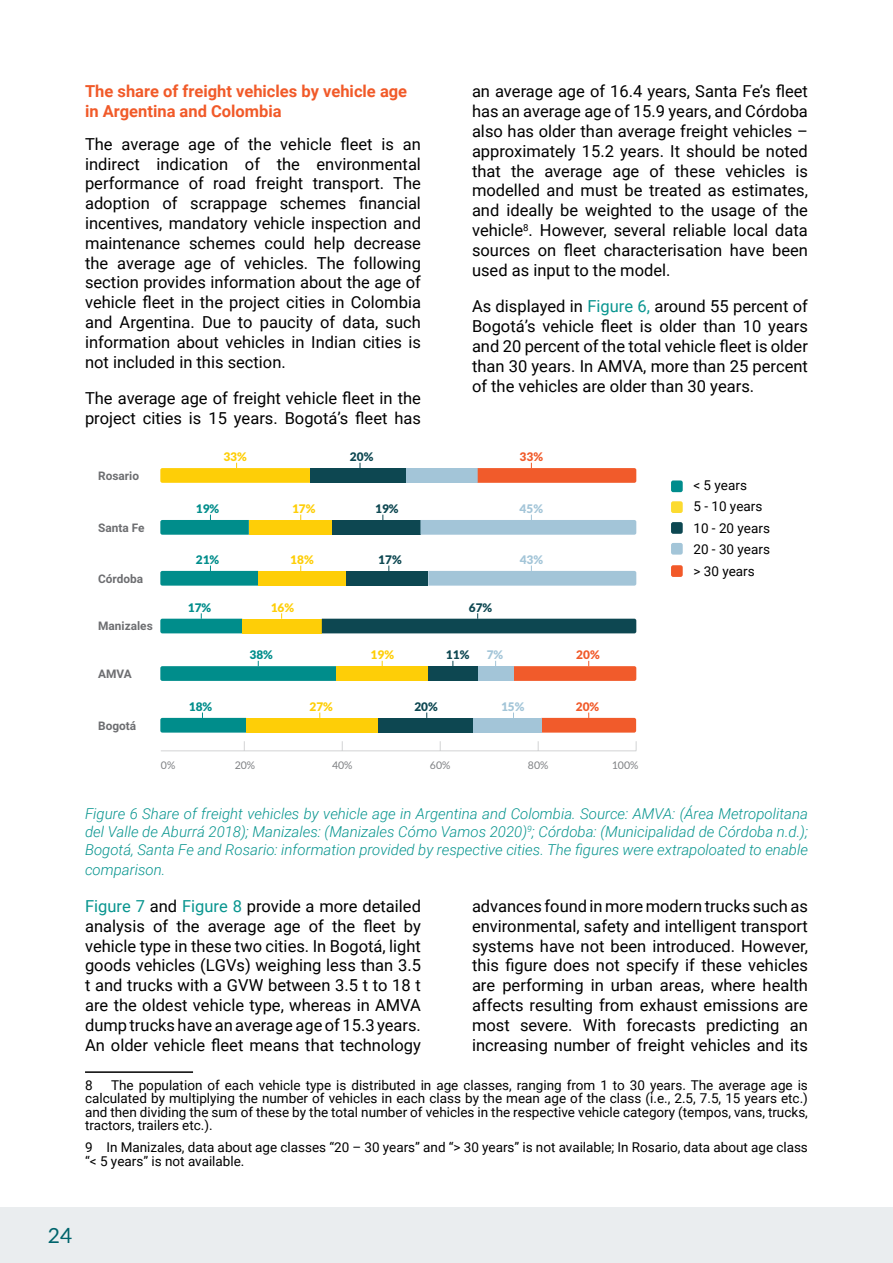
<style>
.page{position:relative;width:893px;height:1263px;background:#fff}
.page>*{position:absolute;margin:0;border:0;box-sizing:border-box;transform-origin:0 0}
.t1{font:21px "Lato";color:#00646c}
.t2{font:16.5px/19.8px "Roboto";color:#000;text-align:justify}
.t3{font:700 16.5px/19.8px "Roboto";color:#f15a29}
.t4{font:italic 300 15px/18px "Roboto";color:#08958f;text-align:justify}
.t5{font:13.5px/13.5px "Roboto";color:#000}
.t6{font:700 11.85px "Roboto";color:#6d6e71}
.t7{font:900 11.85px "Lato";color:#fece07}
.t8{font:900 11.85px "Lato";color:#0d4751}
.t9{font:900 11.85px "Lato";color:#008d8b}
.t10{font:900 11.85px "Lato";color:#a3c5d8}
.t11{font:900 11.85px "Lato";color:#f15b2b}
.t12{font:10.5px "Lato";color:#808285}
.s1{color:#08958f}
</style>
<div class="page">
<div style="left:0;top:1208px;width:893px;height:55px;background:#eaedef"></div>
<hr style="left:85px;top:1071px;width:108px;height:2px;background:#000">
<hr style="left:161px;top:750px;width:475px;height:1px;background:#d2d3d4">
<div style="left:378px;top:718px;width:95px;height:15px;background:#0d4751"></div>
<div style="left:246px;top:718px;width:132px;height:15px;background:#fece07"></div>
<div style="left:473px;top:718px;width:68px;height:15px;background:#a3c5d8"></div>
<svg style="left:160px;top:712px;width:86px;height:21px"></svg>
<svg style="left:541px;top:712px;width:95px;height:21px"></svg>
<div style="left:337px;top:666px;width:91px;height:15px;background:#fece07"></div>
<div style="left:428px;top:666px;width:50px;height:15px;background:#0d4751"></div>
<svg style="left:160px;top:661px;width:177px;height:20px"></svg>
<svg style="left:513px;top:661px;width:123px;height:20px"></svg>
<div style="left:478px;top:666px;width:35px;height:15px;background:#a3c5d8"></div>
<div style="left:258px;top:571px;width:89px;height:15px;background:#fece07"></div>
<div style="left:347px;top:571px;width:81px;height:15px;background:#0d4751"></div>
<svg style="left:160px;top:566px;width:98px;height:20px"></svg>
<svg style="left:428px;top:566px;width:208px;height:20px"></svg>
<div style="left:332px;top:520px;width:88px;height:15px;background:#0d4751"></div>
<div style="left:249px;top:520px;width:83px;height:15px;background:#fece07"></div>
<svg style="left:160px;top:515px;width:89px;height:20px"></svg>
<svg style="left:420px;top:515px;width:216px;height:20px"></svg>
<div style="left:310px;top:468px;width:96px;height:15px;background:#0d4751"></div>
<div style="left:406px;top:468px;width:71px;height:15px;background:#a3c5d8"></div>
<svg style="left:160px;top:463px;width:150px;height:20px"></svg>
<svg style="left:478px;top:463px;width:158px;height:20px"></svg>
<div style="left:242px;top:619px;width:80px;height:14px;background:#fece07"></div>
<svg style="left:160px;top:613px;width:82px;height:20px"></svg>
<svg style="left:322px;top:613px;width:314px;height:20px"></svg>
<div style="left:671px;top:480px;width:12px;height:12px;background:#008c8c;border-radius:2px"></div>
<div style="left:671px;top:522px;width:12px;height:12px;background:#0c4751;border-radius:2px"></div>
<div style="left:671px;top:565px;width:12px;height:12px;background:#f25929;border-radius:2px"></div>
<div style="left:671px;top:501px;width:12px;height:12px;background:#fcdb30;border-radius:2px"></div>
<div style="left:671px;top:543px;width:12px;height:12px;background:#a3c5d8;border-radius:2px"></div>
<p class="t3" style="left:85px;top:81px;width:324px">The share of freight vehicles by vehicle age in Argentina and Colombia</p>
<p class="t2" style="left:85px;top:133px;width:337px">The average age of the vehicle fleet is an indirect indication of the environmental performance of road freight transport. The adoption of scrappage schemes financial incentives, mandatory vehicle inspection and maintenance schemes could help decrease the average age of vehicles. The following section provides information about the age of vehicle fleet in the project cities in Colombia and Argentina. Due to paucity of data, such information about vehicles in Indian cities is not included in this section.</p>
<p class="t2" style="left:85px;top:388px;width:337px">The average age of freight vehicle fleet in the project cities is 15 years. Bogotá’s fleet has</p>
<p class="t2" style="left:472px;top:81px;width:337px">an average age of 16.4 years, Santa Fe’s fleet has an average age of 15.9 years, and Córdoba also has older than average freight vehicles – approximately 15.2 years. It should be noted that the average age of these vehicles is modelled and must be treated as estimates, and ideally be weighted to the usage of the vehicle<sup>8</sup>. However, several reliable local data sources on fleet characterisation have been used as input to the model.</p>
<p class="t2" style="left:472px;top:296px;width:337px">As displayed in <span class="s1">Figure 6,</span> around 55 percent of Bogotá’s vehicle fleet is older than 10 years and 20 percent of the total vehicle fleet is older than 30 years. In AMVA, more than 25 percent of the vehicles are older than 30 years.</p>
<p class="t6" style="left:98px;top:467px;width:42px">Rosario</p>
<p class="t6" style="left:98px;top:519px;width:48px">Santa Fe</p>
<p class="t6" style="left:98px;top:570px;width:47px">Córdoba</p>
<p class="t6" style="left:98px;top:618px;width:56px">Manizales</p>
<p class="t6" style="left:98px;top:665px;width:35px">AMVA</p>
<p class="t6" style="left:98px;top:717px;width:40px">Bogotá</p>
<p class="t7" style="left:223px;top:450px;width:25px">33%</p>
<p class="t8" style="left:350px;top:450px;width:25px">20%</p>
<p class="t11" style="left:520px;top:450px;width:25px">33%</p>
<p class="t9" style="left:196px;top:502px;width:25px">19%</p>
<p class="t7" style="left:292px;top:502px;width:25px">17%</p>
<p class="t8" style="left:375px;top:502px;width:25px">19%</p>
<p class="t10" style="left:520px;top:502px;width:25px">45%</p>
<p class="t9" style="left:196px;top:553px;width:25px">21%</p>
<p class="t7" style="left:290px;top:553px;width:25px">18%</p>
<p class="t8" style="left:378px;top:553px;width:25px">17%</p>
<p class="t10" style="left:520px;top:553px;width:25px">43%</p>
<p class="t9" style="left:188px;top:600px;width:25px">17%</p>
<p class="t7" style="left:271px;top:600px;width:25px">16%</p>
<p class="t8" style="left:469px;top:600px;width:25px">67%</p>
<p class="t9" style="left:249px;top:648px;width:25px">38%</p>
<p class="t7" style="left:371px;top:648px;width:25px">19%</p>
<p class="t8" style="left:446px;top:648px;width:25px">11%</p>
<p class="t10" style="left:487px;top:648px;width:18px">7%</p>
<p class="t11" style="left:576px;top:648px;width:25px">20%</p>
<p class="t9" style="left:189px;top:700px;width:25px">18%</p>
<p class="t7" style="left:310px;top:700px;width:25px">27%</p>
<p class="t8" style="left:414px;top:700px;width:25px">20%</p>
<p class="t10" style="left:501px;top:700px;width:25px">15%</p>
<p class="t11" style="left:576px;top:700px;width:25px">20%</p>
<p class="t12" style="left:161px;top:759px;width:16px">0%</p>
<p class="t12" style="left:235px;top:759px;width:22px">20%</p>
<p class="t12" style="left:332px;top:759px;width:22px">40%</p>
<p class="t12" style="left:430px;top:759px;width:22px">60%</p>
<p class="t12" style="left:528px;top:759px;width:22px">80%</p>
<p class="t12" style="left:612px;top:759px;width:28px">100%</p>
<p class="t5" style="left:693px;top:474px;width:78px;line-height:21.5px">&lt; 5 years<br>5 - 10 years<br>10 - 20 years<br>20 - 30 years &gt; 30 years</p>
<p class="t4" style="left:85px;top:804px;width:724px">Figure 6 Share of freight vehicles by vehicle age in Argentina and Colombia. Source: AMVA: (Área Metropolitana del Valle de Aburrá 2018); Manizales: (Manizales Cómo Vamos 2020)<sup>9</sup>; Córdoba: (Municipalidad de Córdoba n.d.); Bogotá, Santa Fe and Rosario: information provided by respective cities. The figures were extrapoloated to enable</p>
<p class="t4" style="left:85px;top:860px;width:82px">comparison.</p>
<p class="t2" style="left:85px;top:895px;width:337px"><span class="s1">Figure 7</span> and <span class="s1">Figure 8</span> provide a more detailed analysis of the average age of the fleet by vehicle type in these two cities. In Bogotá, light goods vehicles (LGVs) weighing less than 3.5 t and trucks with a GVW between 3.5 t to 18 t are the oldest vehicle type, whereas in AMVA dump trucks have an average age of 15.3 years.<br>An older vehicle fleet means that technology</p>
<p class="t2" style="left:472px;top:895px;width:337px">advances found in more modern trucks such as environmental, safety and intelligent transport systems have not been introduced. However, this figure does not specify if these vehicles are performing in urban areas, where health affects resulting from exhaust emissions are most severe. With forecasts predicting an increasing number of freight vehicles and its</p>
<p class="t5" style="left:85px;top:1078px;width:724px;text-align:justify;text-indent:26px">The population of each vehicle type is distributed in age classes, ranging from 1 to 30 years. The average age is calculated by multiplying the number of vehicles in each class by the mean age of the class (i.e., 2.5, 7.5, 15 years etc.) and then dividing the sum of these by the total number of vehicles in the respective vehicle category (tempos, vans, trucks, tractors, trailers etc.).</p>
<p class="t5" style="left:85px;top:1140px;width:724px">9 In Manizales, data about age classes “20 – 30 years” and “&gt; 30 years” is not available; In Rosario, data about age class “&lt; 5 years” is not available.</p>
<p class="t5" style="left:85px;top:1078px;width:9px">8</p>
<p class="t1" style="left:48px;top:1220px;width:26px">24</p>
</div>
